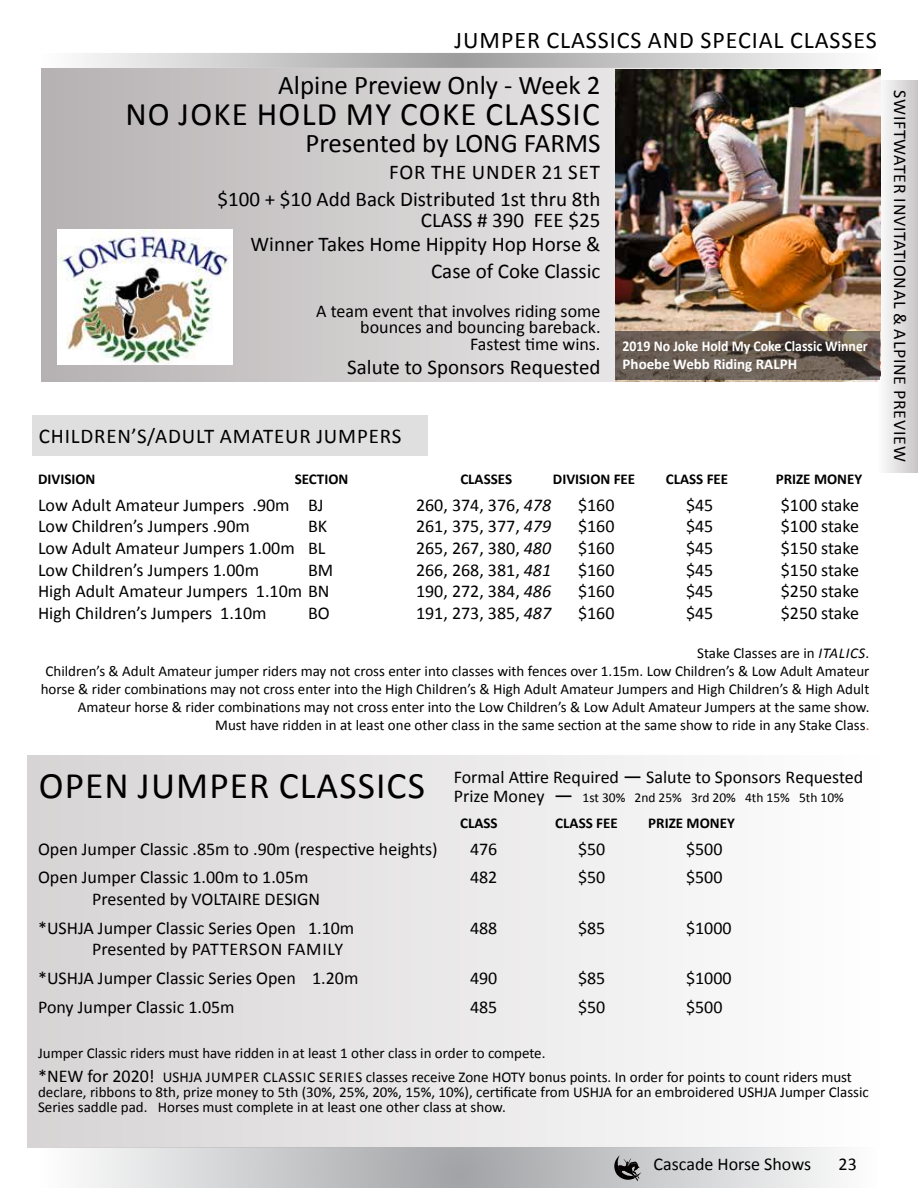
<style>
.page{position:relative;width:918px;height:1188px;background:#fff}
.page>*{position:absolute;margin:0;border:0;box-sizing:border-box;transform-origin:0 0}
.t1{font:37.5px "Calibri";letter-spacing:.03em;color:#000}
.t2{font:33px "Calibri";letter-spacing:.04em;color:#000}
.t3{font:27px "Calibri";color:#000}
.t4{font:24px "Calibri";letter-spacing:.04em;color:#000}
.t5{font:21px/27px "Calibri";color:#000;text-align:right}
.t6{font:21px "Calibri";letter-spacing:.04em;color:#000}
.t7{font:18px/28.8px "Calibri";color:#000}
.t8{font:18px "Calibri";letter-spacing:.04em;color:#000}
.t9{font:15px/18px "Calibri";color:#000}
.t10{font:700 15px "Calibri";color:#000}
.t11{font:700 15px/18px "Calibri";color:#fff;scale:.92 1}
.t12{font:13.5px "Calibri";color:#000}
.s1{font-style:italic}
.s2{color:#cb2c1d}
.s3{font-size:21px}
.s4{font-size:18px}
</style>
<div class="page">
<svg style="left:41px;top:1147px;width:803px;height:41px;background:#cdced0"></svg>
<svg style="left:82px;top:53px;width:755px;height:15px;background:#c8c8c8"></svg>
<svg style="left:614px;top:1155px;width:27px;height:28px"></svg>
<svg style="left:880px;top:80px;width:38px;height:392px"></svg>
<svg style="left:42px;top:68px;width:737px;height:313px;background:#d0cdce"></svg>
<img style="left:615px;top:69px;width:265px;height:312px">
<div style="left:27px;top:755px;width:853px;height:392px;background:linear-gradient(to right,#d7d4d4,#fefefe)"></div>
<svg style="left:615px;top:331px;width:265px;height:49px;background:#63574d"></svg>
<div style="left:32px;top:415px;width:396px;height:41px;background:#dfdfdf"></div>
<img style="left:57px;top:229px;width:176px;height:136px">
<h3 class="t4" style="left:455px;top:24px;width:424px">JUMPER CLASSICS AND SPECIAL CLASSES</h3>
<h3 class="t3" style="left:278px;top:68px;width:324px">Alpine Preview Only - Week 2</h3>
<h2 class="t2" style="left:125px;top:93px;width:476px">NO JOKE HOLD MY COKE CLASSIC</h2>
<h3 class="t3" style="left:305px;top:126px;width:297px">Presented by LONG FARMS</h3>
<h3 class="t5" style="left:217px;top:158px;width:385px">FOR THE UNDER 21 SET<br>$100 + $10 Add Back Distributed 1st thru 8th</h3>
<h3 class="t5" style="left:251px;top:208px;width:352px;line-height:24px">CLASS # 390 FEE $25<br>Winner Takes Home Hippity Hop Horse &amp;</h3>
<h3 class="t5" style="left:431px;top:257px;width:171px">Case of Coke Classic</h3>
<p class="t7" style="left:316px;top:303px;width:286px;line-height:16.5px;text-align:right">A team event that involves riding some bounces and bouncing bareback.<br>Fastest time wins.</p>
<h3 class="t5" style="left:347px;top:353px;width:255px">Salute to Sponsors Requested</h3>
<h3 class="t6" style="left:39px;top:423px;width:364px">CHILDREN’S/ADULT AMATEUR JUMPERS</h3>
<p class="t11" style="left:623px;top:338px;width:268px">2019 No Joke Hold My Coke Classic Winner<br>Phoebe Webb Riding RALPH</p>
<p class="t10" style="left:38px;top:473px;width:59px">DIVISION</p>
<p class="t10" style="left:295px;top:473px;width:55px">SECTION</p>
<p class="t10" style="left:460px;top:473px;width:53px">CLASSES</p>
<p class="t10" style="left:553px;top:473px;width:84px">DIVISION FEE</p>
<p class="t10" style="left:666px;top:473px;width:64px">CLASS FEE</p>
<p class="t10" style="left:776px;top:473px;width:88px">PRIZE MONEY</p>
<p class="t7" style="left:38px;top:490px;width:287px">Low Adult Amateur Jumpers .90m BJ</p>
<p class="t7" style="left:416px;top:490px;width:137px">260, 374, 376, <span class="s1">478</span></p>
<p class="t7" style="left:578px;top:490px;width:38px">$160</p>
<p class="t7" style="left:686px;top:490px;width:29px">$45</p>
<p class="t7" style="left:781px;top:490px;width:80px">$100 stake</p>
<p class="t7" style="left:38px;top:512px;width:213px">Low Children’s Jumpers .90m</p>
<p class="t7" style="left:308px;top:512px;width:21px">BK</p>
<p class="t7" style="left:416px;top:512px;width:137px">261, 375, 377, <span class="s1">479</span></p>
<p class="t7" style="left:578px;top:512px;width:38px">$160</p>
<p class="t7" style="left:686px;top:512px;width:29px">$45</p>
<p class="t7" style="left:781px;top:512px;width:80px">$100 stake</p>
<p class="t7" style="left:38px;top:534px;width:289px">Low Adult Amateur Jumpers 1.00m BL</p>
<p class="t7" style="left:416px;top:534px;width:137px">265, 267, 380, <span class="s1">480</span></p>
<p class="t7" style="left:578px;top:534px;width:38px">$160</p>
<p class="t7" style="left:686px;top:534px;width:29px">$45</p>
<p class="t7" style="left:781px;top:534px;width:80px">$150 stake</p>
<p class="t7" style="left:38px;top:555px;width:223px">Low Children’s Jumpers 1.00m</p>
<p class="t7" style="left:308px;top:555px;width:27px">BM</p>
<p class="t7" style="left:416px;top:555px;width:137px">266, 268, 381, <span class="s1">481</span></p>
<p class="t7" style="left:578px;top:555px;width:38px">$160</p>
<p class="t7" style="left:686px;top:555px;width:29px">$45</p>
<p class="t7" style="left:781px;top:555px;width:80px">$150 stake</p>
<p class="t7" style="left:38px;top:577px;width:293px">High Adult Amateur Jumpers 1.10m BN</p>
<p class="t7" style="left:416px;top:577px;width:137px">190, 272, 384, <span class="s1">486</span></p>
<p class="t7" style="left:578px;top:577px;width:38px">$160</p>
<p class="t7" style="left:686px;top:577px;width:29px">$45</p>
<p class="t7" style="left:781px;top:577px;width:80px">$250 stake</p>
<p class="t7" style="left:38px;top:598px;width:230px">High Children’s Jumpers 1.10m</p>
<p class="t7" style="left:308px;top:598px;width:23px">BO</p>
<p class="t7" style="left:416px;top:598px;width:137px">191, 273, 385, <span class="s1">487</span></p>
<p class="t7" style="left:578px;top:598px;width:38px">$160</p>
<p class="t7" style="left:686px;top:598px;width:29px">$45</p>
<p class="t7" style="left:781px;top:598px;width:80px">$250 stake</p>
<p class="t9" style="left:41px;top:644px;width:830px;text-align:right">Stake Classes are in <span class="s1">ITALICS</span>.<br>Children’s &amp; Adult Amateur jumper riders may not cross enter into classes with fences over 1.15m. Low Children’s &amp; Low Adult Amateur horse &amp; rider combinations may not cross enter into the High Children’s &amp; High Adult Amateur Jumpers and High Children’s &amp; High Adult Amateur horse &amp; rider combinations may not cross enter into the Low Children’s &amp; Low Adult Amateur Jumpers at the same show.<br>Must have ridden in at least one other class in the same section at the same show to ride in any Stake Class<span class="s2">.</span></p>
<h1 class="t1" style="left:39px;top:762px;width:388px">OPEN JUMPER CLASSICS</h1>
<p class="t7" style="left:454px;top:762px;width:411px">Formal Attire Required <span class="s3">—</span> Salute to Sponsors Requested</p>
<p class="t12" style="left:454px;top:789px;width:392px"><span class="s4">Prize Money</span> <span class="s3">—</span> 1st 30% 2nd 25% 3rd 20% 4th 15% 5th 10%</p>
<p class="t10" style="left:460px;top:817px;width:39px">CLASS</p>
<p class="t10" style="left:555px;top:817px;width:64px">CLASS FEE</p>
<p class="t10" style="left:648px;top:817px;width:88px">PRIZE MONEY</p>
<p class="t7" style="left:38px;top:834px;width:401px">Open Jumper Classic .85m to .90m (respective heights)</p>
<p class="t7" style="left:470px;top:834px;width:29px">476</p>
<p class="t7" style="left:578px;top:834px;width:29px">$50</p>
<p class="t7" style="left:686px;top:834px;width:38px">$500</p>
<p class="t7" style="left:38px;top:863px;width:272px">Open Jumper Classic 1.00m to 1.05m</p>
<p class="t7" style="left:470px;top:863px;width:29px">482</p>
<p class="t7" style="left:578px;top:863px;width:29px">$50</p>
<p class="t7" style="left:686px;top:863px;width:38px">$500</p>
<p class="t7" style="left:38px;top:885px;width:318px;text-indent:54px">Presented by VOLTAIRE DESIGN *USHJA Jumper Classic Series Open 1.10m</p>
<p class="t7" style="left:470px;top:913px;width:29px">488</p>
<p class="t7" style="left:578px;top:913px;width:29px">$85</p>
<p class="t7" style="left:686px;top:913px;width:47px">$1000</p>
<p class="t7" style="left:38px;top:935px;width:322px;text-indent:54px">Presented by PATTERSON FAMILY *USHJA Jumper Classic Series Open 1.20m</p>
<p class="t7" style="left:470px;top:964px;width:29px">490</p>
<p class="t7" style="left:578px;top:964px;width:29px">$85</p>
<p class="t7" style="left:686px;top:964px;width:47px">$1000</p>
<p class="t7" style="left:38px;top:993px;width:198px">Pony Jumper Classic 1.05m</p>
<p class="t7" style="left:470px;top:993px;width:29px">485</p>
<p class="t7" style="left:578px;top:993px;width:29px">$50</p>
<p class="t7" style="left:686px;top:993px;width:38px">$500</p>
<p class="t9" style="left:38px;top:1041px;width:815px;line-height:24px">Jumper Classic riders must have ridden in at least 1 other class in order to compete.<br><span class="s4">*NEW for 2020!</span> USHJA JUMPER CLASSIC SERIES classes receive Zone HOTY bonus points. In order for points to count riders must</p>
<p class="t9" style="left:38px;top:1085px;width:832px;line-height:15px">declare, ribbons to 8th, prize money to 5th (30%, 25%, 20%, 15%, 10%), certificate from USHJA for an embroidered USHJA Jumper Classic<br>Series saddle pad. Horses must complete in at least one other class at show.</p>
<p class="t7" style="left:654px;top:1150px;width:159px">Cascade Horse Shows</p>
<p class="t7" style="left:839px;top:1150px;width:20px">23</p>
<p class="t8" style="left:911px;top:90px;width:373px;rotate:90deg">SWIFTWATER INVITATIONAL &amp; ALPINE PREVIEW</p>
</div>
